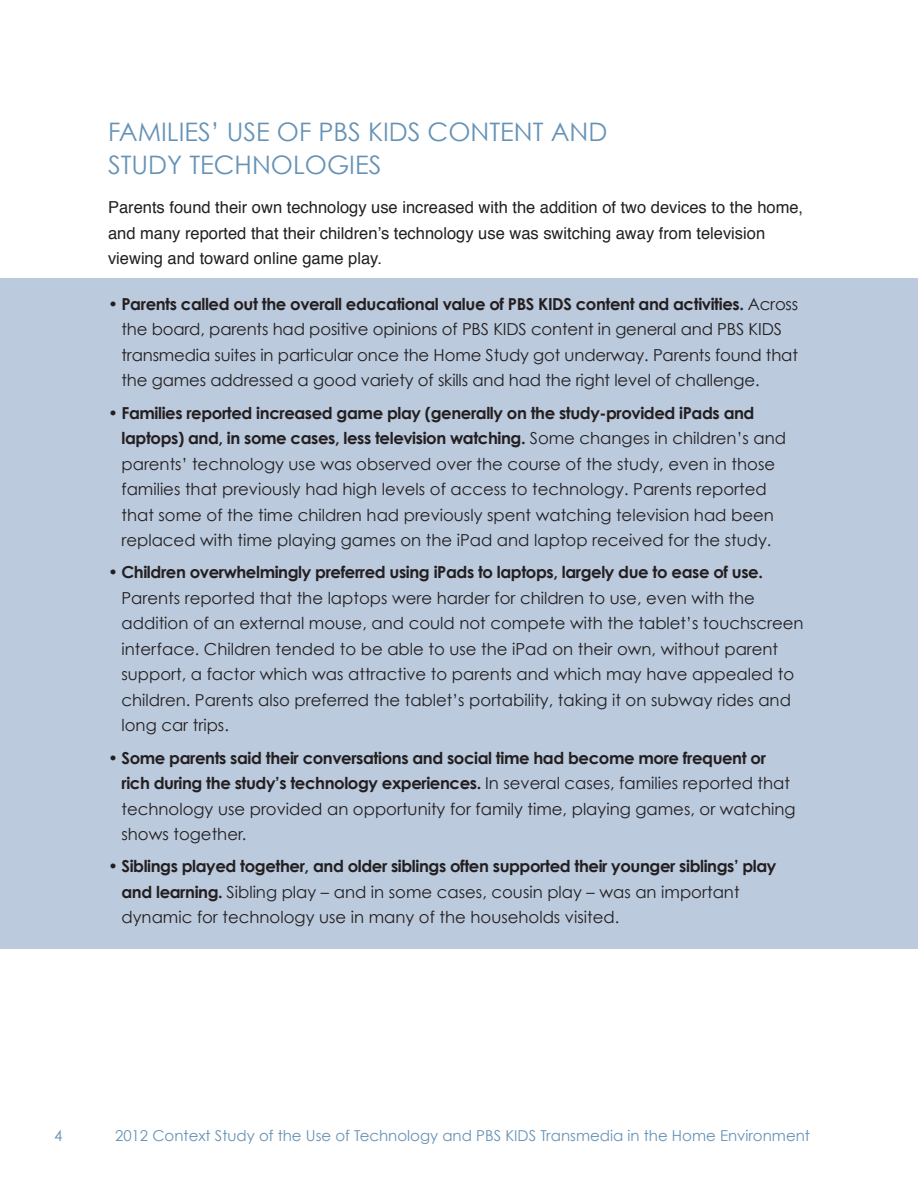
<style>
.page{position:relative;width:918px;height:1188px;background:#fff}
.page>*{position:absolute;margin:0;border:0;box-sizing:border-box;transform-origin:0 0}
.Heading_3{font:25.5px/33px "Century Gothic";color:#6592b6}
.t1{font:16.5px/25.5px "Century Gothic";color:#231f20}
.Body{font:16.5px/25.5px "Helvetica";color:#231f20}
.t2{font:15px "Century Gothic";color:#6592b6}
.s1{font-weight:700}
</style>
<div class="page">
<div style="left:0;top:279px;width:918px;height:670px;background:#bbcadd"></div>
<p class="Heading_3" style="left:108px;top:115px;width:501px">FAMILIES’ USE OF PBS KIDS CONTENT AND<br>STUDY TECHNOLOGIES</p>
<p class="Body" style="left:108px;top:195px;width:697px">Parents found their own technology use increased with the addition of two devices to the home, and many reported that their children’s technology use was switching away from television viewing and toward online game play.</p>
<p class="t1" style="left:122px;top:291px;width:678px;text-indent:-14px">• <span class="s1">Parents called out the overall educational value of PBS KIDS content and activities.</span> Across the board, parents had positive opinions of PBS KIDS content in general and PBS KIDS transmedia suites in particular once the Home Study got underway. Parents found that the games addressed a good variety of skills and had the right level of challenge.</p>
<p class="t1" style="left:122px;top:400px;width:666px;text-indent:-14px">• <span class="s1">Families reported increased game play (generally on the study-provided iPads and laptops) and, in some cases, less television watching.</span> Some changes in children’s and parents’ technology use was observed over the course of the study, even in those families that previously had high levels of access to technology. Parents reported that some of the time children had previously spent watching television had been replaced with time playing games on the iPad and laptop received for the study.</p>
<p class="t1" style="left:122px;top:559px;width:684px;text-indent:-14px">• <span class="s1">Children overwhelmingly preferred using iPads to laptops, largely due to ease of use.<br></span>Parents reported that the laptops were harder for children to use, even with the addition of an external mouse, and could not compete with the tablet’s touchscreen interface. Children tended to be able to use the iPad on their own, without parent support, a factor which was attractive to parents and which may have appealed to children. Parents also preferred the tablet’s portability, taking it on subway rides and long car trips.</p>
<p class="t1" style="left:122px;top:745px;width:676px;text-indent:-14px">• <span class="s1">Some parents said their conversations and social time had become more frequent or rich during the study’s technology experiences.</span> In several cases, families reported that technology use provided an opportunity for family time, playing games, or watching shows together.</p>
<p class="t1" style="left:122px;top:853px;width:657px;text-indent:-14px">• <span class="s1">Siblings played together, and older siblings often supported their younger siblings’ play and learning.</span> Sibling play – and in some cases, cousin play – was an important dynamic for technology use in many of the households visited.</p>
<p class="t2" style="left:54px;top:1126px;width:10px">4</p>
<p class="t2" style="left:115px;top:1126px;width:696px">2012 Context Study of the Use of Technology and PBS KIDS Transmedia in the Home Environment</p>
</div>
